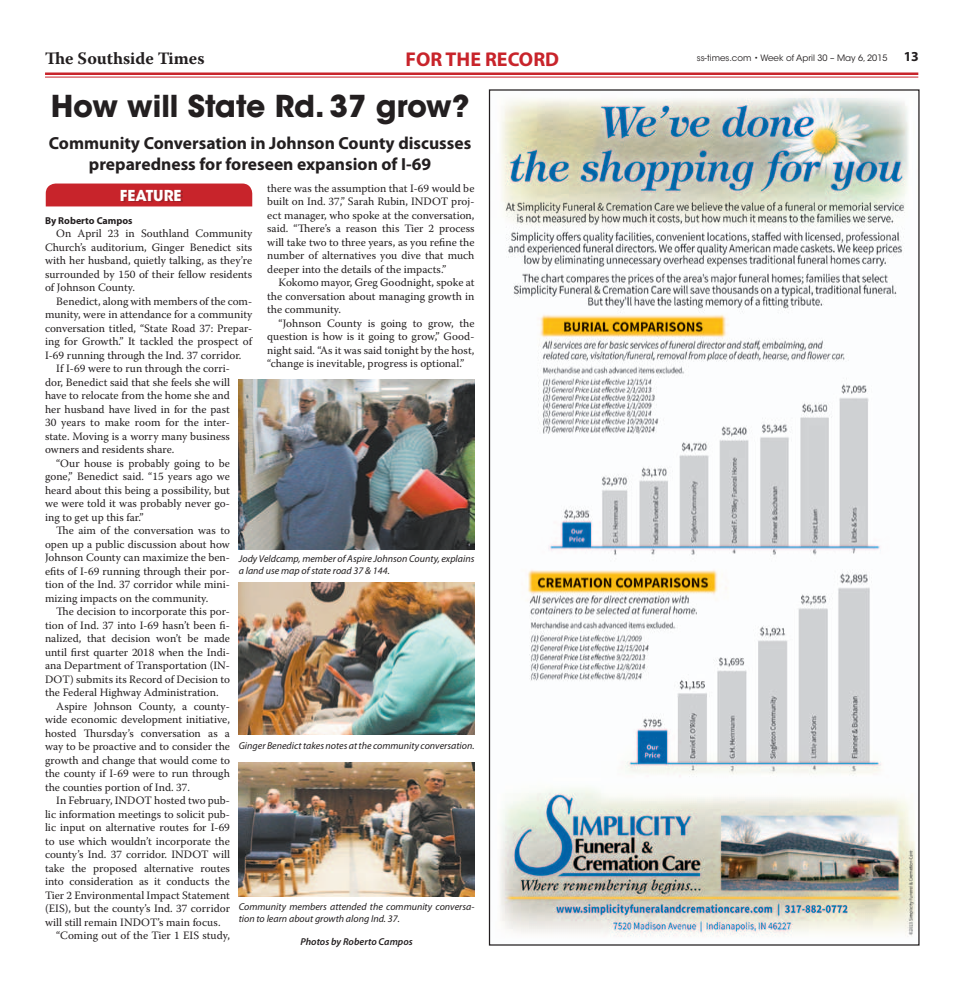
<style>
.page{position:relative;width:964px;height:990px;background:#fff}
.page>*{position:absolute;margin:0;border:0;box-sizing:border-box;transform-origin:0 0}
.Headline_-_24pt{font:700 30px "ITC Avant Garde Std";color:#231f20}
.Sans_Text{font:700 20px "Myriad Pro";color:#c8242b}
.Sub-Headline_-_16pt{font:700 17.5px/21px "Myriad Pro";color:#231f20;text-align:center}
.t1{font:700 17.38px "Warnock Pro";color:#231f20}
.Body_Copy{font:700 15px "ITC Avant Garde Std";color:#fff}
.Body_Copy-2{font:11.25px/13.5px "Warnock Pro";color:#231f20;text-align:justify}
.Captions_for_Photos{font:italic 10px/12px "Myriad Pro";color:#231f20}
.Bylines_for_Photos{font:italic 600 10px "Myriad Pro";color:#231f20}
.Byline_for_Article{font:700 10px "Myriad Pro";color:#231f20}
.t2{font:8.75px "ITC Avant Garde Std";color:#231f20}
.s1{font-family:"Myriad Pro";font-weight:700;font-size:13.75px}
</style>
<div class="page">
<hr style="left:45px;top:72px;width:872px;height:3px;background:#c8242b">
<hr style="left:45px;top:77px;width:872px;height:1px;background:#c8242b">
<img style="left:490px;top:91px;width:426px;height:853px">
<div style="left:46px;top:184px;width:206px;height:22px;background:#c8242b"></div>
<div style="left:122px;top:191px;width:60px;height:11px;background:#231f20;opacity:.25"></div>
<img style="left:239px;top:379px;width:235px;height:170px">
<img style="left:239px;top:583px;width:235px;height:152px">
<img style="left:239px;top:762px;width:235px;height:134px">
<h3 class="t1" style="left:45px;top:48px;width:161px">The Southside Times</h3>
<p class="Sans_Text" style="left:405px;top:47px;width:155px">FOR THE RECORD</p>
<p class="t2" style="left:696px;top:53px;width:223px">ss-times.com • Week of April 30 – May 6, 2015 <span class="s1">13</span></p>
<p class="Headline_-_24pt" style="left:51px;top:87px;width:420px">How will State Rd. 37 grow?</p>
<p class="Sub-Headline_-_16pt" style="left:49px;top:132px;width:424px">Community Conversation in Johnson County discusses preparedness for foreseen expansion of I-69</p>
<p class="Body_Copy-2" style="left:267px;top:181px;width:209px">there was the assumption that I-69 would be built on Ind. 37,” Sarah Rubin, INDOT proj&shy;ect manager, who spoke at the conversation, said. “There’s a reason this Tier 2 process will take two to three years, as you refine the number of alternatives you dive that much deeper into the details of the impacts.”</p>
<p class="Body_Copy-2" style="left:267px;top:276px;width:209px;text-indent:11px">Kokomo mayor, Greg Goodnight, spoke at the conversation about managing growth in the community.</p>
<p class="Body_Copy-2" style="left:267px;top:316px;width:209px;text-indent:11px">“Johnson County is going to grow, the question is how is it going to grow,” Good&shy;night said. “As it was said tonight by the host, “change is inevitable, progress is optional.”</p>
<p class="Body_Copy" style="left:120px;top:185px;width:63px">FEATURE</p>
<p class="Byline_for_Article" style="left:45px;top:214px;width:89px">By Roberto Campos</p>
<p class="Body_Copy-2" style="left:45px;top:226px;width:209px;text-indent:11px">On April 23 in Southland Community Church’s auditorium, Ginger Benedict sits with her husband, quietly talking, as they’re surrounded by 150 of their fellow residents of Johnson County.</p>
<p class="Body_Copy-2" style="left:45px;top:294px;width:209px;text-indent:11px">Benedict, along with members of the com&shy;munity, were in attendance for a community conversation titled, “State Road 37: Prepar&shy;ing for Growth.” It tackled the prospect of I-69 running through the Ind. 37 corridor.</p>
<p class="Body_Copy-2" style="left:45px;top:361px;width:186px;text-indent:11px">If I-69 were to run through the corri&shy;dor, Benedict said that she feels she will have to relocate from the home she and her husband have lived in for the past 30 years to make room for the inter&shy;state. Moving is a worry many business owners and residents share.</p>
<p class="Body_Copy-2" style="left:45px;top:456px;width:186px;text-indent:11px">“Our house is probably going to be gone,” Benedict said. “15 years ago we heard about this being a possibility, but we were told it was probably never go&shy;ing to get up this far.”</p>
<p class="Body_Copy-2" style="left:45px;top:523px;width:186px;text-indent:11px">The aim of the conversation was to open up a public discussion about how Johnson County can maximize the ben&shy;efits of I-69 running through their por&shy;tion of the Ind. 37 corridor while mini&shy;mizing impacts on the community.</p>
<p class="Body_Copy-2" style="left:45px;top:604px;width:186px;text-indent:11px">The decision to incorporate this por&shy;tion of Ind. 37 into I-69 hasn’t been fi&shy;nalized, that decision won’t be made until first quarter 2018 when the Indi&shy;ana Department of Transportation (IN-DOT) submits its Record of Decision to the Federal Highway Administration.</p>
<p class="Body_Copy-2" style="left:45px;top:699px;width:186px;text-indent:11px">Aspire Johnson County, a county&shy;wide economic development initiative, hosted Thursday’s conversation as a way to be proactive and to consider the growth and change that would come to the county if I-69 were to run through the counties portion of Ind. 37.</p>
<p class="Body_Copy-2" style="left:45px;top:793px;width:186px;text-indent:11px">In February, INDOT hosted two pub&shy;lic information meetings to solicit pub&shy;lic input on alternative routes for I-69 to use which wouldn’t incorporate the county’s Ind. 37 corridor. INDOT will take the proposed alternative routes into consideration as it conducts the Tier 2 Environmental Impact Statement (EIS), but the county’s Ind. 37 corridor will still remain INDOT’s main focus.</p>
<p class="Body_Copy-2" style="left:56px;top:928px;width:175px">“Coming out of the Tier 1 EIS study,</p>
<p class="Captions_for_Photos" style="left:239px;top:552px;width:237px">Jody Veldcamp, member of Aspire Johnson County, explains a land use map of state road 37 &amp; 144.</p>
<p class="Captions_for_Photos" style="left:239px;top:739px;width:237px">Ginger Benedict takes notes at the community conversation.</p>
<p class="Captions_for_Photos" style="left:239px;top:901px;width:237px">Community members attended the community conversa&shy;tion to learn about growth along Ind. 37.</p>
<p class="Bylines_for_Photos" style="left:300px;top:935px;width:114px">Photos by Roberto Campos</p>
</div>
